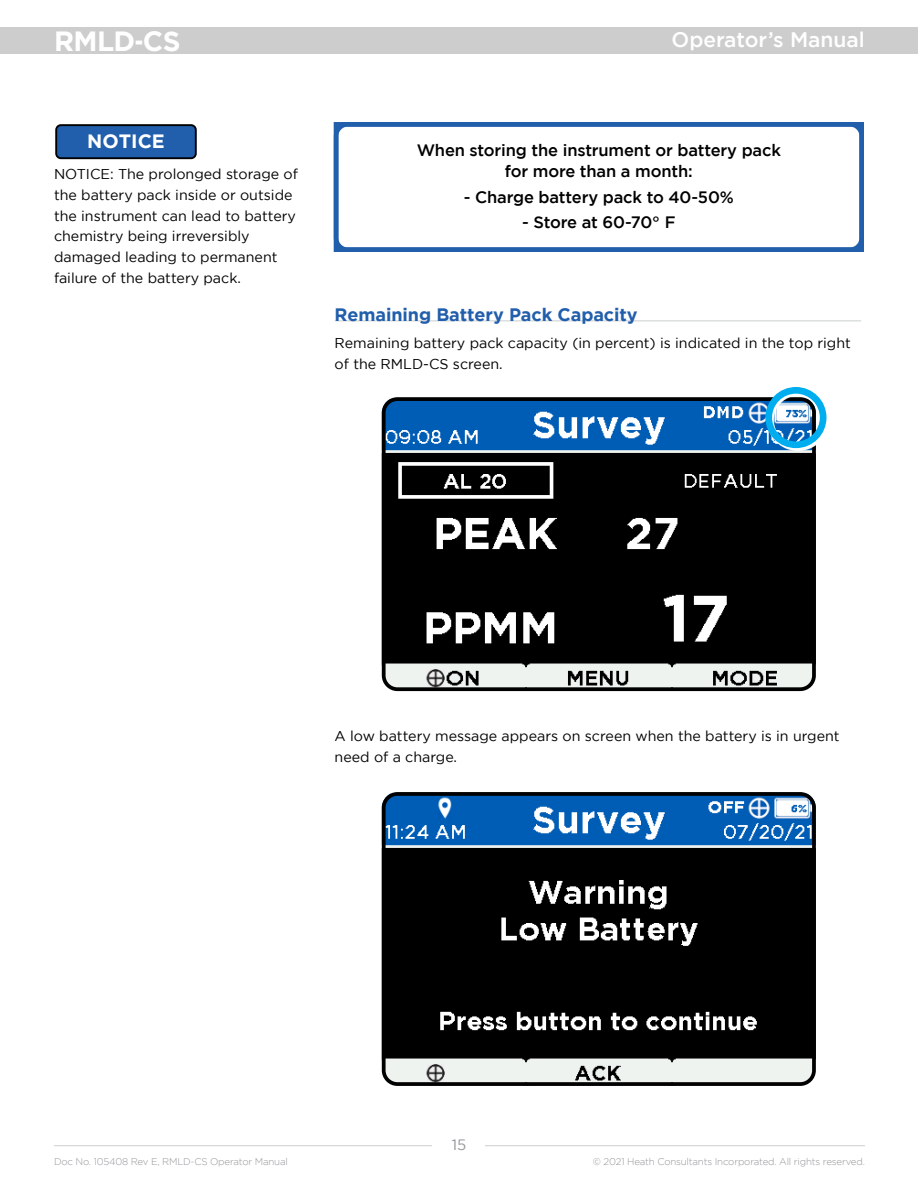
<style>
.page{position:relative;width:918px;height:1188px;background:#fff}
.page>*{position:absolute;margin:0;border:0;box-sizing:border-box;transform-origin:0 0}
.t1{font:700 27.75px "Gotham";letter-spacing:-.02em;color:#fff}
.t2{font:500 21px "Gotham";color:#fff}
.t3{font:700 19.2px "Gotham";color:#fff}
.t4{font:700 18px "Gotham";letter-spacing:-.005em;color:#215eac}
.t5{font:500 16.5px/21px "Gotham";letter-spacing:-.01em;color:#000;text-align:center}
.t6{font:15px "Gotham";color:#939598}
.t7{font:14.25px/20.7px "Gotham";color:#000}
.t8{font:300 9.75px "Gotham";letter-spacing:-.02em;color:#939598}
</style>
<div class="page">
<div style="left:0;top:27px;width:918px;height:27px;background:#cdcdcd"></div>
<hr style="left:54px;top:1145px;width:811px;height:1px;background:#000">
<div style="left:433px;top:1138px;width:52px;height:38px;background:#fff"></div>
<div style="left:334px;top:122px;width:530px;height:130px;border:4px solid #215eac"></div>
<hr style="left:335px;top:320px;width:526px;height:1px;background:#d1d3d4">
<img style="left:383px;top:402px;width:428px;height:284px">
<div style="left:382px;top:397px;width:434px;height:294px;border:4px solid #000;border-radius:14px"></div>
<img style="left:387px;top:797px;width:424px;height:284px">
<div style="left:382px;top:792px;width:434px;height:294px;border:4px solid #000;border-radius:14px"></div>
<svg style="left:767px;top:389px;width:60px;height:61px"></svg>
<div style="left:765px;top:387px;width:61px;height:61px;border:7px solid #00aeef;border-radius:50%"></div>
<div style="left:56px;top:125px;width:140px;height:33px;background:#215eac;border-radius:5px"></div>
<div style="left:55px;top:124px;width:142px;height:35px;border:2px solid #000;border-radius:5px"></div>
<h1 class="t1" style="left:54px;top:25px;width:128px">RMLD-CS</h1>
<h3 class="t3" style="left:87px;top:130px;width:79px">NOTICE</h3>
<p class="t7" style="left:54px;top:164px;width:246px">NOTICE: The prolonged storage of the battery pack inside or outside the instrument can lead to battery chemistry being irreversibly damaged leading to permanent failure of the battery pack.</p>
<h2 class="t2" style="left:672px;top:28px;width:195px">Operator’s Manual</h2>
<p class="t5" style="left:417px;top:139px;width:366px">When storing the instrument or battery pack for more than a month:</p>
<p class="t5" style="left:464px;top:186px;width:272px">- Charge battery pack to 40-50%</p>
<p class="t5" style="left:522px;top:211px;width:155px">- Store at 60-70° F</p>
<p class="t4" style="left:335px;top:304px;width:305px">Remaining Battery Pack Capacity</p>
<p class="t7" style="left:335px;top:332px;width:518px">Remaining battery pack capacity (in percent) is indicated in the top right of the RMLD-CS screen.</p>
<p class="t7" style="left:335px;top:725px;width:507px">A low battery message appears on screen when the battery is in urgent need of a charge.</p>
<p class="t6" style="left:452px;top:1137px;width:16px">15</p>
<p class="t8" style="left:54px;top:1156px;width:235px">Doc No. 105408 Rev E, RMLD-CS Operator Manual</p>
<p class="t8" style="left:593px;top:1156px;width:273px">© 2021 Heath Consultants Incorporated. All rights reserved.</p>
</div>
